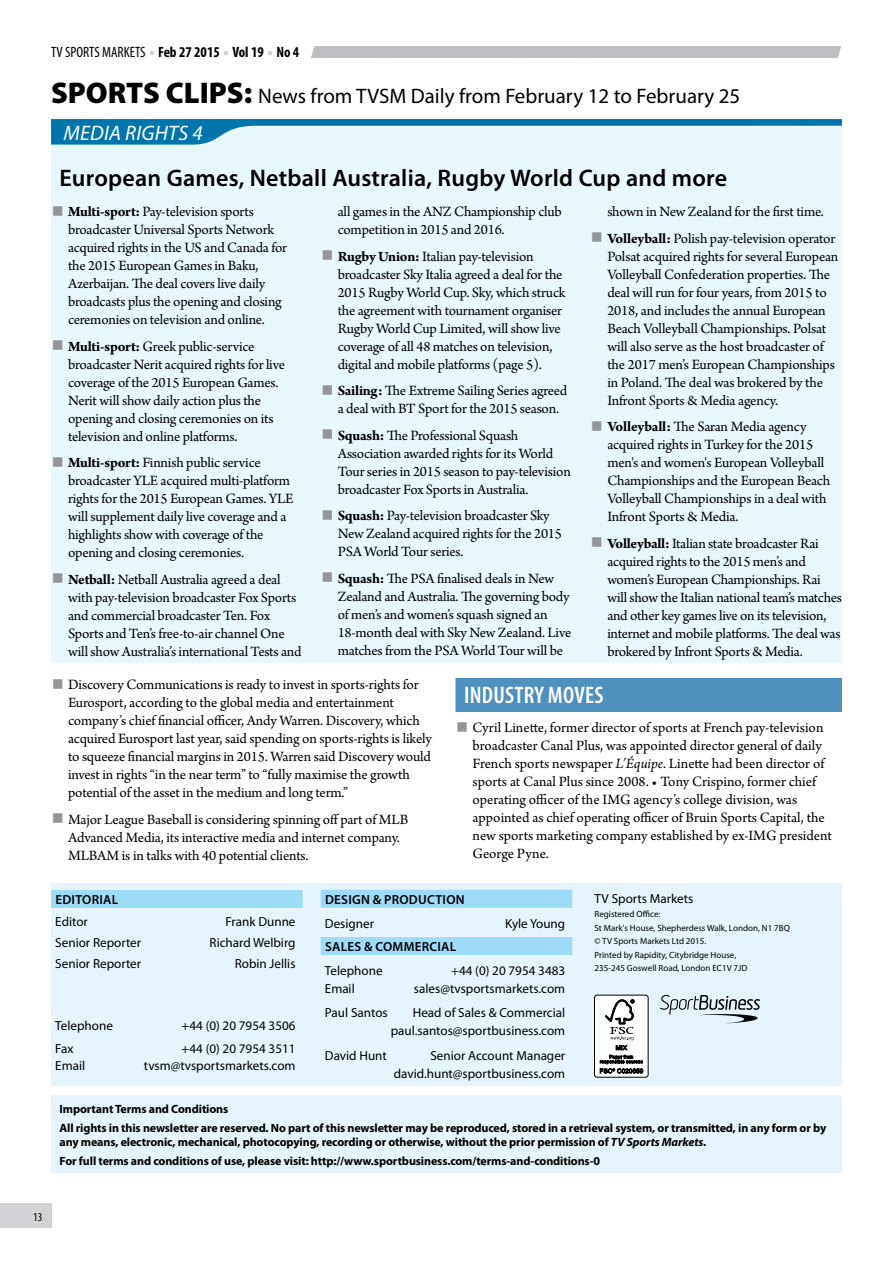
<style>
.page{position:relative;width:893px;height:1263px;background:#fff}
.page>*{position:absolute;margin:0;border:0;box-sizing:border-box;transform-origin:0 0}
.t1{font:600 24px "Myriad Pro";letter-spacing:.01em;color:#000}
.t2{font:600 condensed 24px "Myriad Pro";letter-spacing:.01em;color:#fff}
.t3{font:21px "Myriad Pro";color:#000}
.t4{font:italic 21px "Myriad Pro";letter-spacing:.01em;color:#fff}
.t5{font:15px/18px "Arno Pro";letter-spacing:-.015em;color:#000}
.t6{font:700 condensed 15px "Myriad Pro";color:#000}
.t7{font:13.2px/18px "Myriad Pro";color:#000;text-align:right}
.t8{font:600 13.2px "Myriad Pro";letter-spacing:.02em;color:#000}
.t9{font:700 12px/18.6px "Myriad Pro";letter-spacing:-.01em;color:#000}
.t10{font:condensed 12px "Myriad Pro";color:#000}
.t11{font:9px/13.5px "Myriad Pro";color:#000}
.s1{font-weight:400}
.s2{font-weight:900;font-size:30px}
.s3{font-weight:700;font-size:42px;color:#939598}
.s4{font-weight:700}
.s5{font-style:italic}
</style>
<div class="page">
<div style="left:0;top:1204px;width:51px;height:24px;background:#d1d3d4"></div>
<div style="left:311px;top:46px;width:530px;height:12px;background:#bcbec0"></div>
<div style="left:455px;top:678px;width:387px;height:34px;background:#4e91be"></div>
<div style="left:51px;top:1095px;width:791px;height:78px;background:#e6f5fd"></div>
<div style="left:51px;top:883px;width:791px;height:203px;background:#e6f5fd"></div>
<div style="left:51px;top:890px;width:252px;height:18px;background:#9ddcf9"></div>
<div style="left:321px;top:890px;width:251px;height:18px;background:#9ddcf9"></div>
<div style="left:321px;top:937px;width:251px;height:18px;background:#9ddcf9"></div>
<div style="left:594px;top:995px;width:54px;height:82px;background:#fff;border-radius:3px"></div>
<div style="left:594px;top:995px;width:54px;height:82px;border:1px solid #000;border-radius:3px"></div>
<svg style="left:600px;top:999px;width:43px;height:74px"></svg>
<svg style="left:660px;top:995px;width:100px;height:28px"></svg>
<div style="left:51px;top:119px;width:791px;height:543px;background:#e9f7fe"></div>
<svg style="left:51px;top:119px;width:791px;height:26px"></svg>
<p class="t6" style="left:51px;top:43px;width:250px"><span class="s1">TV SPORTS MARKETS</span> Feb 27 2015 Vol 19 No 4</p>
<h2 class="t3" style="left:51px;top:83px;width:691px"><span class="s2">SPORTS CLIPS:</span> News from TVSM Daily from February 12 to February 25</h2>
<h2 class="t4" style="left:64px;top:120px;width:141px">MEDIA RIGHTS 4</h2>
<h1 class="t1" style="left:60px;top:163px;width:669px">European Games, Netball Australia, Rugby World Cup and more</h1>
<p class="t5" style="left:68px;top:203px;width:221px;text-indent:-17px"><span class="s3">■</span> <span class="s4">Multi-sport:</span> Pay-television sports broadcaster Universal Sports Network acquired rights in the US and Canada for the 2015 European Games in Baku, Azerbaijan. The deal covers live daily broadcasts plus the opening and closing ceremonies on television and online.</p>
<p class="t5" style="left:68px;top:338px;width:218px;text-indent:-17px"><span class="s3">■</span> <span class="s4">Multi-sport:</span> Greek public-service broadcaster Nerit acquired rights for live coverage of the 2015 European Games.<br>Nerit will show daily action plus the opening and closing ceremonies on its television and online platforms.</p>
<p class="t5" style="left:68px;top:454px;width:227px;text-indent:-17px"><span class="s3">■</span> <span class="s4">Multi-sport:</span> Finnish public service broadcaster YLE acquired multi-platform rights for the 2015 European Games. YLE will supplement daily live coverage and a highlights show with coverage of the opening and closing ceremonies.</p>
<p class="t5" style="left:68px;top:571px;width:235px;text-indent:-17px"><span class="s3">■</span> <span class="s4">Netball:</span> Netball Australia agreed a deal with pay-television broadcaster Fox Sports and commercial broadcaster Ten. Fox Sports and Ten’s free-to-air channel One will show Australia’s international Tests and</p>
<p class="t5" style="left:338px;top:203px;width:226px">all games in the ANZ Championship club competition in 2015 and 2016.</p>
<p class="t5" style="left:338px;top:248px;width:229px;text-indent:-17px"><span class="s3">■</span> <span class="s4">Rugby Union:</span> Italian pay-television broadcaster Sky Italia agreed a deal for the 2015 Rugby World Cup. Sky, which struck the agreement with tournament organiser Rugby World Cup Limited, will show live coverage of all 48 matches on television, digital and mobile platforms (page 5).</p>
<p class="t5" style="left:321px;top:382px;width:248px;text-align:center"><span class="s3">■</span> <span class="s4">Sailing:</span> The Extreme Sailing Series agreed a deal with BT Sport for the 2015 season.</p>
<p class="t5" style="left:338px;top:427px;width:235px;text-indent:-17px"><span class="s3">■</span> <span class="s4">Squash:</span> The Professional Squash Association awarded rights for its World Tour series in 2015 season to pay-television broadcaster Fox Sports in Australia.</p>
<p class="t5" style="left:338px;top:507px;width:226px;text-indent:-17px"><span class="s3">■</span> <span class="s4">Squash:</span> Pay-television broadcaster Sky<br>New Zealand acquired rights for the 2015<br>PSA World Tour series.</p>
<p class="t5" style="left:338px;top:570px;width:235px;text-indent:-17px"><span class="s3">■</span> <span class="s4">Squash:</span> The PSA finalised deals in New Zealand and Australia. The governing body of men’s and women’s squash signed an 18-month deal with Sky New Zealand. Live matches from the PSA World Tour will be</p>
<p class="t5" style="left:607px;top:203px;width:218px">shown in New Zealand for the first time.</p>
<p class="t5" style="left:607px;top:230px;width:233px;text-indent:-17px"><span class="s3">■</span> <span class="s4">Volleyball:</span> Polish pay-television operator Polsat acquired rights for several European Volleyball Confederation properties. The deal will run for four years, from 2015 to 2018, and includes the annual European Beach Volleyball Championships. Polsat will also serve as the host broadcaster of the 2017 men’s European Championships in Poland. The deal was brokered by the Infront Sports &amp; Media agency.</p>
<p class="t5" style="left:607px;top:418px;width:224px;text-indent:-17px"><span class="s3">■</span> <span class="s4">Volleyball:</span> The Saran Media agency acquired rights in Turkey for the 2015 men's and women's European Volleyball Championships and the European Beach Volleyball Championships in a deal with Infront Sports &amp; Media.</p>
<p class="t5" style="left:607px;top:535px;width:236px;text-indent:-17px"><span class="s3">■</span> <span class="s4">Volleyball:</span> Italian state broadcaster Rai acquired rights to the 2015 men’s and women’s European Championships. Rai will show the Italian national team’s matches and other key games live on its television, internet and mobile platforms. The deal was brokered by Infront Sports &amp; Media.</p>
<p class="t5" style="left:68px;top:676px;width:365px;text-indent:-17px"><span class="s3">■</span> Discovery Communications is ready to invest in sports-rights for Eurosport, according to the global media and entertainment company’s chief financial officer, Andy Warren. Discovery, which acquired Eurosport last year, said spending on sports-rights is likely to squeeze financial margins in 2015. Warren said Discovery would invest in rights “in the near term” to “fully maximise the growth potential of the asset in the medium and long term.”</p>
<p class="t5" style="left:68px;top:811px;width:342px;text-indent:-17px"><span class="s3">■</span> Major League Baseball is considering spinning off part of MLB<br>Advanced Media, its interactive media and internet company.<br>MLBAM is in talks with 40 potential clients.</p>
<h1 class="t2" style="left:464px;top:680px;width:141px">INDUSTRY MOVES</h1>
<p class="t5" style="left:472px;top:719px;width:361px;text-indent:-17px"><span class="s3">■</span> Cyril Linette, former director of sports at French pay-television broadcaster Canal Plus, was appointed director general of daily French sports newspaper <span class="s5">L’Équipe</span>. Linette had been director of sports at Canal Plus since 2008. • Tony Crispino, former chief operating officer of the IMG agency’s college division, was appointed as chief operating officer of Bruin Sports Capital, the new sports marketing company established by ex-IMG president George Pyne.</p>
<p class="t8" style="left:55px;top:891px;width:8px">edito</p>
<p class="t8" style="left:92px;top:891px;width:15px">rial</p>
<p class="t7" style="left:55px;top:913px;width:34px">Editor</p>
<p class="t7" style="left:226px;top:913px;width:71px">Frank Dunne</p>
<p class="t7" style="left:55px;top:933px;width:87px">Senior Reporter</p>
<p class="t7" style="left:209px;top:933px;width:88px">Richard Welbirg</p>
<p class="t7" style="left:55px;top:954px;width:87px">Senior Reporter</p>
<p class="t7" style="left:235px;top:954px;width:62px">Robin Jellis</p>
<p class="t7" style="left:55px;top:1016px;width:59px">Telephone</p>
<p class="t7" style="left:182px;top:1016px;width:115px">+44 (0) 20 7954 3506</p>
<p class="t7" style="left:55px;top:1039px;width:20px">Fax</p>
<p class="t7" style="left:182px;top:1039px;width:115px">+44 (0) 20 7954 3511</p>
<p class="t7" style="left:55px;top:1056px;width:31px">Email</p>
<p class="t7" style="left:144px;top:1056px;width:153px">tvsm@tvsportsmarkets.com</p>
<p class="t8" style="left:325px;top:891px;width:9px">design</p>
<p class="t8" style="left:373px;top:891px;width:36px">&amp; production</p>
<p class="t7" style="left:325px;top:914px;width:51px">Designer</p>
<p class="t7" style="left:505px;top:914px;width:62px">Kyle Young</p>
<p class="t8" style="left:325px;top:938px;width:133px">SALES &amp; COMMERCIAL</p>
<p class="t7" style="left:325px;top:961px;width:59px">Telephone</p>
<p class="t7" style="left:451px;top:961px;width:115px">+44 (0) 20 7954 3483</p>
<p class="t7" style="left:325px;top:979px;width:31px">Email</p>
<p class="t7" style="left:414px;top:979px;width:153px">sales@tvsportsmarkets.com</p>
<p class="t7" style="left:325px;top:1004px;width:64px">Paul Santos</p>
<p class="t7" style="left:391px;top:1004px;width:176px">Head of Sales &amp; Commercial paul.santos@sportbusiness.com</p>
<p class="t7" style="left:325px;top:1046px;width:63px">David Hunt</p>
<p class="t7" style="left:394px;top:1046px;width:173px">Senior Account Manager david.hunt@sportbusiness.com</p>
<p class="t7" style="left:595px;top:890px;width:100px">TV Sports Markets</p>
<p class="t11" style="left:595px;top:907px;width:197px">Registered Office:<br>St Mark's House, Shepherdess Walk, London, N1 7BQ © TV Sports Markets Ltd 2015.<br>Printed by Rapidity, Citybridge House,<br>235-245 Goswell Road, London EC1V 7JD</p>
<p class="t9" style="left:60px;top:1099px;width:768px">Important Terms and Conditions<br>All rights in this newsletter are reserved. No part of this newsletter may be reproduced, stored in a retrieval system, or transmitted, in any form or by</p>
<p class="t9" style="left:60px;top:1132px;width:648px">any means, electronic, mechanical, photocopying, recording or otherwise, without the prior permission of <span class="s5">TV Sports Markets</span>.<br>For full terms and conditions of use, please visit: http://www.sportbusiness.com/terms-and-conditions-0</p>
<p class="t10" style="left:33px;top:1209px;width:11px">13</p>
</div>
